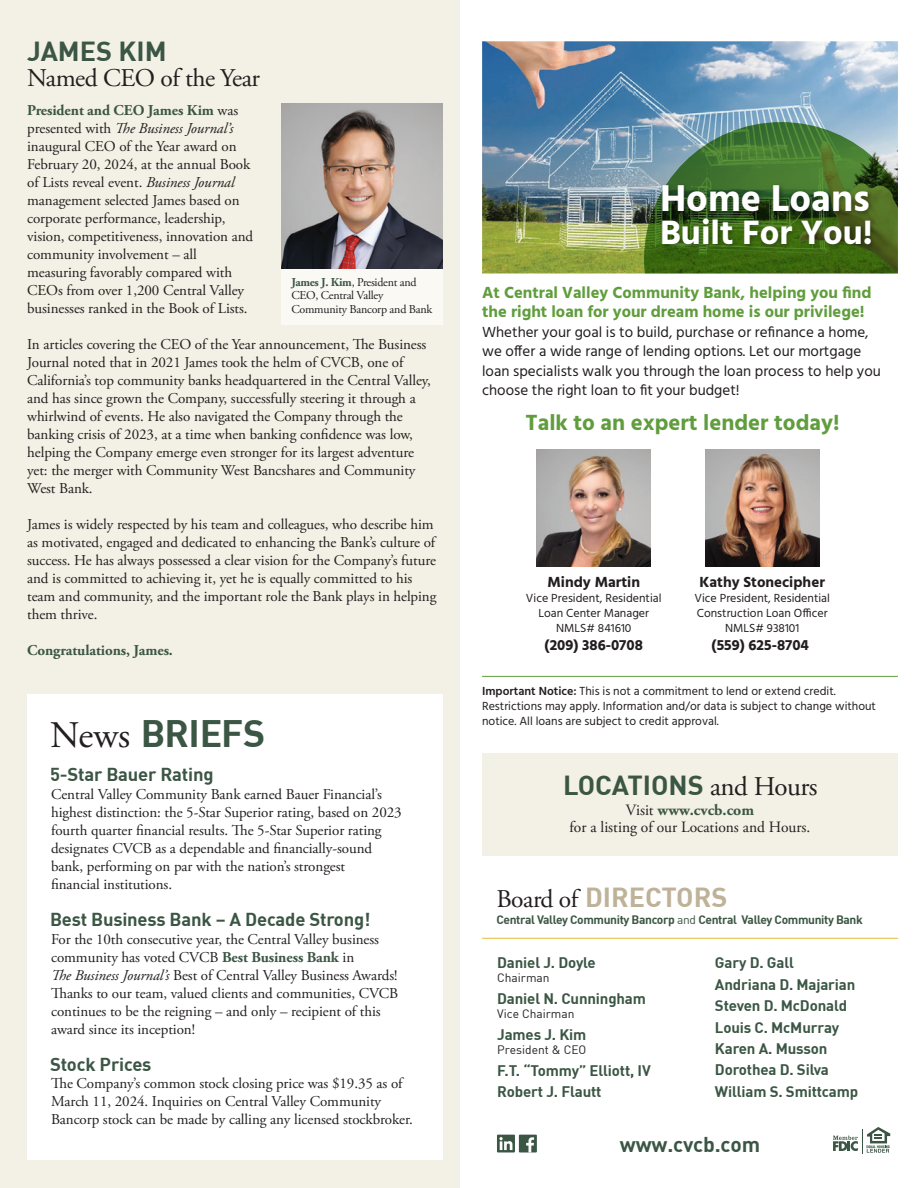
<style>
.page{position:relative;width:919px;height:1188px;background:#fff}
.page>*{position:absolute;margin:0;border:0;box-sizing:border-box;transform-origin:0 0}
.t1{font:700 38.25px "Hind";color:#fff}
.t2{font:700 37.5px "DIN";letter-spacing:-.02em;color:#3b5644}
.t3{font:700 34.65px "Hind";color:#fff}
.t4{font:700 27px "DIN";color:#3b5644}
.t5{font:700 27px "DIN";color:#beb298}
.t6{font:25.5px "Adobe Garamond Pro";letter-spacing:-.02em;color:#231f20}
.t7{font:700 22.5px "Hind";color:#609d3d}
.t8{font:700 21px "DIN";letter-spacing:-.01em;color:#3b5644}
.t9{font:700 18.3px "DIN";letter-spacing:-.01em;color:#3b5644}
.t10{font:700 16.5px/19.5px "Hind";color:#609d3d}
.t11{font:15.75px/16.5px "Adobe Garamond Pro";color:#231f20;text-align:center}
.t12{font:15px/18px "Adobe Garamond Pro";letter-spacing:-.005em;color:#231f20}
.t13{font:15px/19.5px "Hind";color:#221d1e}
.t14{font:700 15px "DIN";letter-spacing:-.01em;color:#3b5644}
.t15{font:700 15px "Hind";color:#221d1e}
.t16{font:700 15px "Adobe Garamond Pro";letter-spacing:-.005em;color:#3b5644}
.t17{font:12px/15px "Hind";color:#221d1e}
.t18{font:12px/13.5px "Adobe Garamond Pro";letter-spacing:-.02em;color:#231f20}
.t19{font:700 12px "DIN";letter-spacing:-.03em;color:#3b5644}
.t20{font:12px "DIN";color:#231f20}
.s1{font-weight:700;color:#3b5644}
.s2{font-style:italic}
.s3{font-family:"Adobe Garamond Pro";font-weight:400;color:#231f20}
.s4{font-weight:600}
.s5{font-family:"Adobe Garamond Pro";font-weight:400;font-size:25.5px;color:#231f20}
.s6{font-weight:400}
</style>
<div class="page">
<div style="left:0;top:0;width:459px;height:1188px;background:#f3f0e5"></div>
<div style="left:27px;top:694px;width:416px;height:466px;background:#fff"></div>
<div style="left:482px;top:753px;width:415px;height:103px;background:#f3f0e5"></div>
<hr style="left:482px;top:676px;width:415px;height:1px;background:#609d3d">
<hr style="left:482px;top:938px;width:415px;height:1px;background:#e8ba34">
<div style="left:282px;top:104px;width:161px;height:221px;background:#faf9f4"></div>
<img style="left:282px;top:104px;width:161px;height:165px">
<img style="left:482px;top:41px;width:415px;height:232px">
<svg style="left:643px;top:122px;width:254px;height:151px;background:#628a63"></svg>
<img style="left:653px;top:174px;width:228px;height:97px">
<img style="left:536px;top:450px;width:114px;height:117px">
<img style="left:705px;top:450px;width:113px;height:117px">
<div style="left:518px;top:1135px;width:18px;height:17px;background:#3b5644"></div>
<svg style="left:526px;top:1137px;width:8px;height:15px"></svg>
<div style="left:496px;top:1135px;width:18px;height:17px;background:#3b5644"></div>
<svg style="left:499px;top:1137px;width:13px;height:13px"></svg>
<svg style="left:833px;top:1127px;width:56px;height:27px"></svg>
<h2 class="t4" style="left:27px;top:33px;width:141px">JAMES KIM</h2>
<h2 class="t6" style="left:27px;top:63px;width:234px">Named CEO of the Year</h2>
<p class="t12" style="left:27px;top:102px;width:227px"><span class="s1">President and CEO James Kim</span> was presented with <span class="s2">˜e Business Journal’s </span>inaugural CEO of the Year award on February 20, 2024, at the annual Book of Lists reveal event. <span class="s2">Business Journal </span>management selected James based on corporate performance, leadership, vision, competitiveness, innovation and community involvement – all measuring favorably compared with CEOs from over 1,200 Central Valley businesses ranked in the Book of Lists.</p>
<p class="t18" style="left:291px;top:276px;width:142px"><span class="s1">James J. Kim</span>, President and<br>CEO, Central Valley<br>Community Bancorp and Bank</p>
<p class="t12" style="left:27px;top:336px;width:405px">In articles covering the CEO of the Year announcement, ˜e Business Journal noted that in 2021 James took the helm of CVCB, one of California’s top community banks headquartered in the Central Valley, and has since grown the Company, successfully steering it through a whirlwind of events. He also navigated the Company through the banking crisis of 2023, at a time when banking conÿdence was low, helping the Company emerge even stronger for its largest adventure yet: the merger with Community West Bancshares and Community West Bank.</p>
<p class="t12" style="left:27px;top:516px;width:410px">James is widely respected by his team and colleagues, who describe him as motivated, engaged and dedicated to enhancing the Bank’s culture of success. He has always possessed a clear vision for the Company’s future and is committed to achieving it, yet he is equally committed to his team and community, and the important role the Bank plays in helping them thrive.</p>
<p class="t16" style="left:27px;top:641px;width:147px">Congratulations, James.</p>
<h1 class="t2" style="left:50px;top:709px;width:217px"><span class="s3">News</span> BRIEFS</h1>
<p class="t9" style="left:50px;top:763px;width:165px">5-Star Bauer Rating</p>
<p class="t12" style="left:51px;top:786px;width:352px">Central Valley Community Bank earned Bauer Financial’s highest distinction: the 5-Star Superior rating, based on 2023 fourth quarter ÿnancial results. ˜e 5-Star Superior rating designates CVCB as a dependable and ÿnancially-sound bank, performing on par with the nation’s strongest<br>ÿnancial institutions.</p>
<p class="t9" style="left:50px;top:907px;width:322px">Best Business Bank – A Decade Strong!</p>
<p class="t12" style="left:51px;top:930px;width:348px">For the 10th consecutive year, the Central Valley business community has voted CVCB <span class="s1">Best Business Bank</span> in<br><span class="s2">˜e Business Journal’s</span> Best of Central Valley Business Awards! ˜anks to our team, valued clients and communities, CVCB continues to be the reigning – and only – recipient of this award since its inception!</p>
<p class="t9" style="left:50px;top:1052px;width:103px">Stock Prices</p>
<p class="t12" style="left:51px;top:1075px;width:363px">˜e Company’s common stock closing price was $19.35 as of<br>March 11, 2024. Inquiries on Central Valley Community<br>Bancorp stock can be made by calling any licensed stockbroker.</p>
<p class="t1" style="left:659px;top:176px;width:211px">Home Loans</p>
<p class="t3" style="left:659px;top:212px;width:214px">Built For You!</p>
<p class="t10" style="left:482px;top:282px;width:390px">At Central Valley Community Bank, helping you find the right loan for your dream home is our privilege!</p>
<p class="t13" style="left:482px;top:323px;width:400px">Whether your goal is to build, purchase or refinance a home, we o°er a wide range of lending options. Let our mortgage loan specialists walk you through the loan process to help you choose the right loan to fit your budget!</p>
<h3 class="t7" style="left:525px;top:409px;width:315px">Talk to an expert lender today!</h3>
<h5 class="t15" style="left:547px;top:573px;width:94px">Mindy Martin</h5>
<h5 class="t15" style="left:699px;top:573px;width:127px">Kathy Stonecipher</h5>
<p class="t17" style="left:525px;top:591px;width:137px">Vice President, Residential</p>
<p class="t17" style="left:694px;top:591px;width:137px">Vice President, Residential</p>
<p class="t17" style="left:538px;top:606px;width:112px">Loan Center Manager</p>
<p class="t17" style="left:696px;top:606px;width:132px">Construction Loan O˛cer</p>
<p class="t17" style="left:555px;top:621px;width:77px">NMLS# 841610</p>
<p class="t17" style="left:724px;top:621px;width:76px">NMLS# 938101</p>
<h5 class="t15" style="left:544px;top:636px;width:100px">(209) 386-0708</h5>
<h5 class="t15" style="left:711px;top:636px;width:99px">(559) 625-8704</h5>
<p class="t17" style="left:482px;top:684px;width:395px"><span class="s4">Important Notice:</span> This is not a commitment to lend or extend credit.<br>Restrictions may apply. Information and/or data is subject to change without notice. All loans are subject to credit approval.</p>
<h2 class="t4" style="left:562px;top:767px;width:256px">LOCATIONS <span class="s3">and Hours</span></h2>
<p class="t11" style="left:569px;top:803px;width:242px">Visit <span class="s1">www.cvcb.com<br></span>for a listing of our Locations and Hours.</p>
<h2 class="t5" style="left:496px;top:880px;width:232px"><span class="s5">Board of</span> DIRECTORS</h2>
<p class="t19" style="left:496px;top:912px;width:368px">Central Valley Community Bancorp <span class="s6">and</span> Central Valley Community Bank</p>
<p class="t14" style="left:497px;top:953px;width:100px">Daniel J. Doyle</p>
<p class="t14" style="left:714px;top:953px;width:80px">Gary D. Gall</p>
<p class="t20" style="left:497px;top:970px;width:54px">Chairman</p>
<p class="t14" style="left:714px;top:974px;width:142px">Andriana D. Majarian</p>
<p class="t14" style="left:497px;top:989px;width:150px">Daniel N. Cunningham</p>
<p class="t14" style="left:714px;top:996px;width:134px">Steven D. McDonald</p>
<p class="t20" style="left:497px;top:1006px;width:79px">Vice Chairman</p>
<p class="t14" style="left:714px;top:1017px;width:126px">Louis C. McMurray</p>
<p class="t14" style="left:497px;top:1025px;width:91px">James J. Kim</p>
<p class="t20" style="left:497px;top:1042px;width:91px">President &amp; CEO</p>
<p class="t14" style="left:714px;top:1039px;width:114px">Karen A. Musson</p>
<p class="t14" style="left:497px;top:1061px;width:155px">F.T. “Tommy” Elliott, IV</p>
<p class="t14" style="left:714px;top:1060px;width:115px">Dorothea D. Silva</p>
<p class="t14" style="left:497px;top:1082px;width:106px">Robert J. Flautt</p>
<p class="t14" style="left:714px;top:1082px;width:145px">William S. Smittcamp</p>
<p class="t8" style="left:619px;top:1131px;width:142px">www.cvcb.com</p>
</div>
